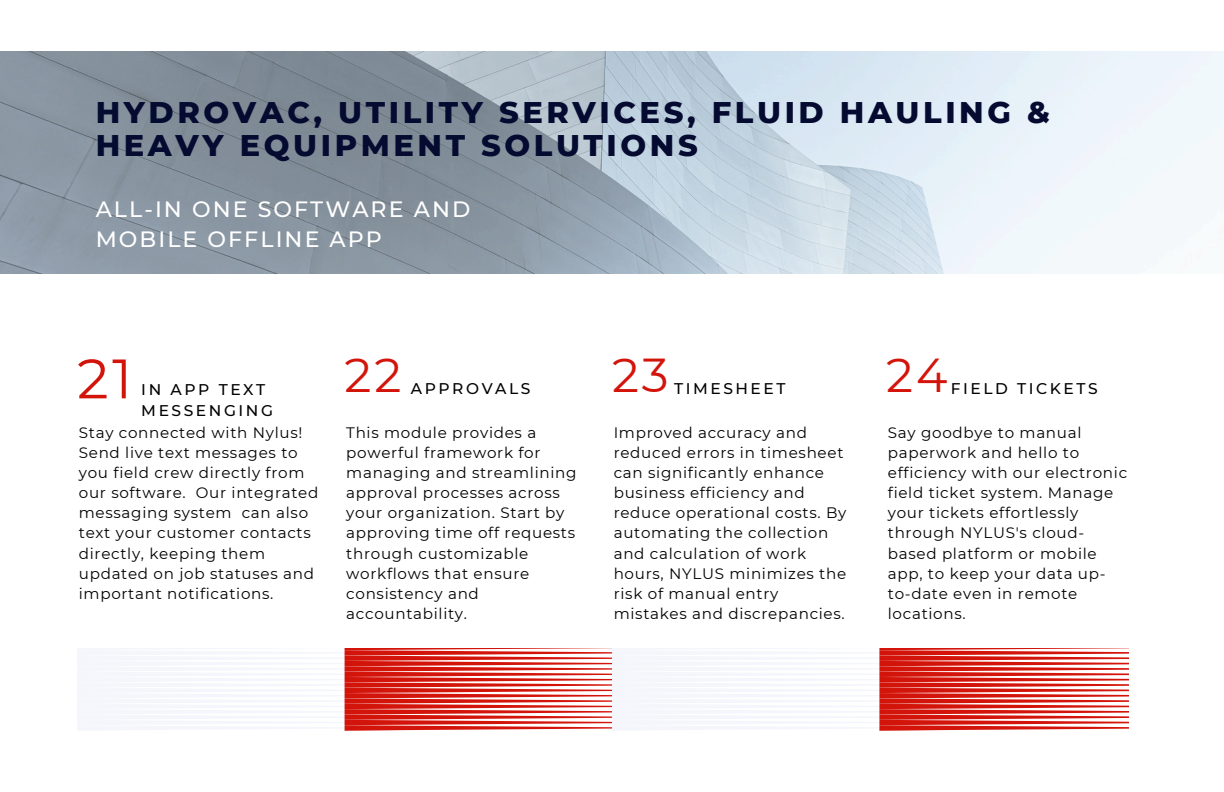
<style>
.page{position:relative;width:1224px;height:792px;background:#fff}
.page>*{position:absolute;margin:0;border:0;box-sizing:border-box;transform-origin:0 0}
.t1{font:55.6px "Montserrat";color:#d3140b}
.t2{font:47.6px "Montserrat";color:#d3140b}
.t3{font:800 30.4px/33px "Montserrat";letter-spacing:.12em;color:#050a30}
.t4{font:500 22.2px/30px "Montserrat";letter-spacing:.095em;color:#fff}
.t5{font:500 15.4px/21.6px "Montserrat";letter-spacing:.165em;color:#000}
.t6{font:15.2px/20.2px "Montserrat";letter-spacing:.045em;color:#000}
</style>
<div class="page">
<svg style="left:77px;top:648px;width:1051px;height:83px"></svg>
<img style="left:0;top:52px;width:1224px;height:222px">
<p class="t3" style="left:96px;top:95px;width:956px">HYDROVAC, UTILITY SERVICES, FLUID HAULING &amp;<br>HEAVY EQUIPMENT SOLUTIONS</p>
<h3 class="t4" style="left:96px;top:194px;width:376px">ALL-IN ONE SOFTWARE AND<br>MOBILE OFFLINE APP</h3>
<p class="t1" style="left:77px;top:345px;width:57px">21</p>
<p class="t2" style="left:345px;top:346px;width:59px">22</p>
<h3 class="t2" style="left:612px;top:346px;width:58px">23</h3>
<p class="t2" style="left:886px;top:346px;width:63px">24</p>
<p class="t5" style="left:141px;top:378px;width:133px">IN APP TEXT<br>MESSENGING</p>
<p class="t5" style="left:411px;top:378px;width:121px">APPROVALS</p>
<h2 class="t5" style="left:674px;top:378px;width:113px">TIMESHEET</h2>
<p class="t5" style="left:951px;top:377px;width:149px">FIELD TICKETS</p>
<h3 class="t6" style="left:79px;top:422px;width:241px">Stay connected with Nylus!<br>Send live text messages to you field crew directly from our software. Our integrated messaging system can also text your customer contacts directly, keeping them updated on job statuses and important notifications.</h3>
<p class="t6" style="left:346px;top:422px;width:232px">This module provides a powerful framework for managing and streamlining approval processes across your organization. Start by approving time off requests through customizable workflows that ensure consistency and accountability.</p>
<p class="t6" style="left:614px;top:422px;width:234px">Improved accuracy and reduced errors in timesheet can significantly enhance business efficiency and reduce operational costs. By automating the collection and calculation of work hours, NYLUS minimizes the risk of manual entry mistakes and discrepancies.</p>
<h3 class="t6" style="left:888px;top:422px;width:241px">Say goodbye to manual paperwork and hello to efficiency with our electronic field ticket system. Manage your tickets effortlessly through NYLUS's cloud&shy;based platform or mobile app, to keep your data up&shy;to-date even in remote locations.</h3>
</div>
